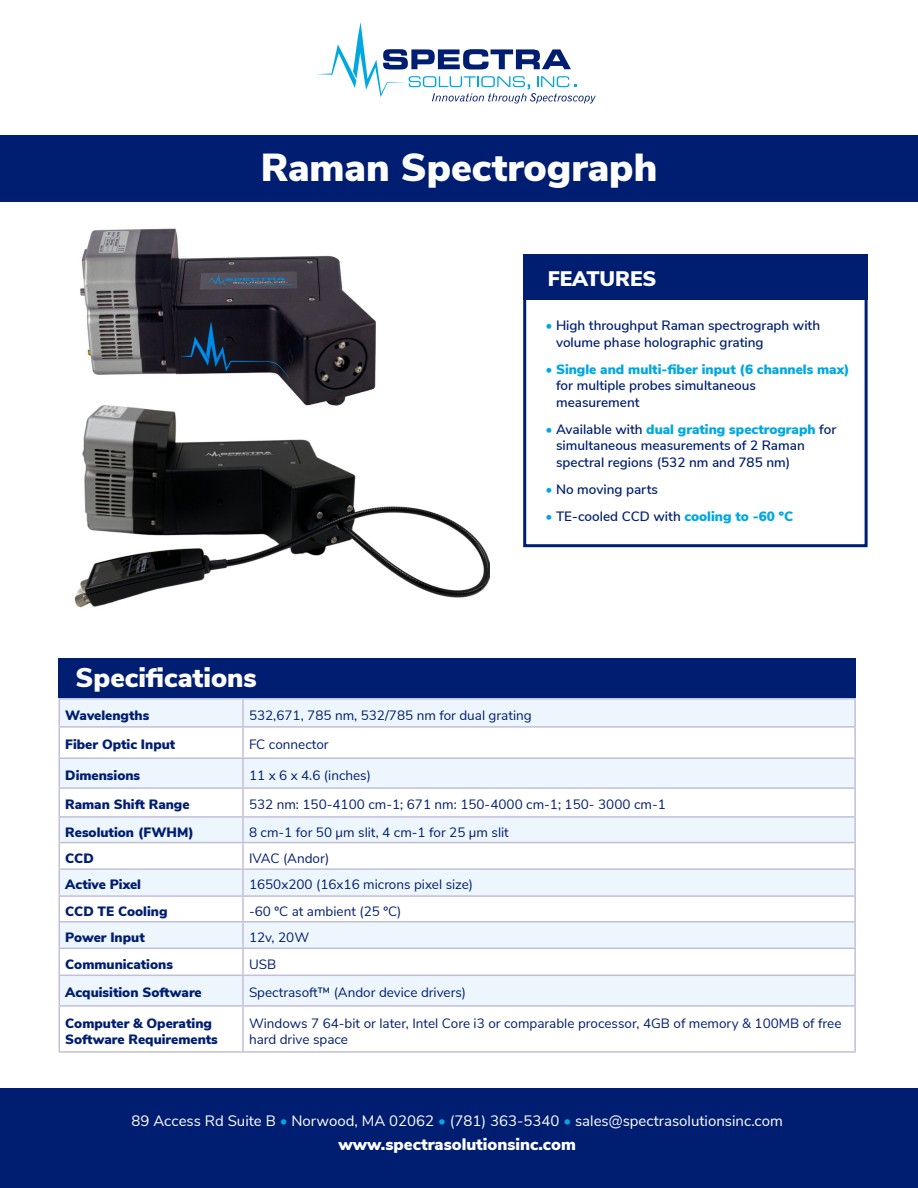
<style>
.page{position:relative;width:918px;height:1188px;background:#fff}
.page>*{position:absolute;margin:0;border:0;box-sizing:border-box;transform-origin:0 0}
.t1{font:900 39px "Nunito Sans";color:#fff}
.t2{font:900 27px "Nunito Sans";color:#fff}
.t3{font:900 21px "Nunito Sans";color:#fff}
.t4{font:900 16.5px "Nunito Sans";color:#fff}
.t5{font:15px "Nunito Sans";color:#fff}
.t6{font:13.5px/16.2px "Nunito Sans";color:#001e71}
.t7{font:600 13.5px/16.5px "Nunito Sans";color:#001e71}
.t8{font:900 13.5px/16.2px "Nunito Sans";color:#001e71}
.t9{font:900 13.5px "Nunito Sans";color:#00a8e2}
.s1{color:#00a8e2}
.s2{font-weight:600}
.s3{font-weight:900;color:#00a8e2}
</style>
<div class="page">
<img style="left:74px;top:426px;width:415px;height:182px">
<img style="left:80px;top:228px;width:296px;height:198px">
<div style="left:0;top:1088px;width:918px;height:100px;background:#001e71"></div>
<div style="left:0;top:135px;width:918px;height:67px;background:#001e71"></div>
<svg style="left:317px;top:22px;width:279px;height:82px"></svg>
<div style="left:523px;top:287px;width:345px;height:260px;background:#fff;border:3px solid #001e71"></div>
<div style="left:523px;top:255px;width:345px;height:45px;background:#001e71"></div>
<svg style="left:60px;top:700px;width:794px;height:305px;fill:#edf6fc"></svg>
<hr style="left:58px;top:698px;width:185px;height:2px;background:#c2bfdb">
<hr style="left:58px;top:700px;width:2px;height:26px;background:#c2bfdb">
<hr style="left:243px;top:698px;width:613px;height:2px;background:#c2bfdb">
<hr style="left:242px;top:700px;width:2px;height:26px;background:#c2bfdb">
<hr style="left:854px;top:700px;width:2px;height:26px;background:#c2bfdb">
<hr style="left:58px;top:726px;width:185px;height:2px;background:#c2bfdb">
<hr style="left:58px;top:728px;width:2px;height:29px;background:#c2bfdb">
<hr style="left:243px;top:726px;width:613px;height:2px;background:#c2bfdb">
<hr style="left:242px;top:728px;width:2px;height:29px;background:#c2bfdb">
<hr style="left:854px;top:728px;width:2px;height:29px;background:#c2bfdb">
<hr style="left:58px;top:757px;width:185px;height:2px;background:#c2bfdb">
<hr style="left:58px;top:759px;width:2px;height:28px;background:#c2bfdb">
<hr style="left:243px;top:757px;width:613px;height:2px;background:#c2bfdb">
<hr style="left:242px;top:759px;width:2px;height:28px;background:#c2bfdb">
<hr style="left:854px;top:759px;width:2px;height:28px;background:#c2bfdb">
<hr style="left:58px;top:787px;width:185px;height:2px;background:#c2bfdb">
<hr style="left:58px;top:789px;width:2px;height:27px;background:#c2bfdb">
<hr style="left:243px;top:787px;width:613px;height:2px;background:#c2bfdb">
<hr style="left:242px;top:789px;width:2px;height:27px;background:#c2bfdb">
<hr style="left:854px;top:789px;width:2px;height:27px;background:#c2bfdb">
<hr style="left:58px;top:816px;width:185px;height:2px;background:#c2bfdb">
<hr style="left:58px;top:818px;width:2px;height:24px;background:#c2bfdb">
<hr style="left:243px;top:816px;width:613px;height:2px;background:#c2bfdb">
<hr style="left:242px;top:818px;width:2px;height:24px;background:#c2bfdb">
<hr style="left:854px;top:818px;width:2px;height:24px;background:#c2bfdb">
<hr style="left:58px;top:842px;width:185px;height:1px;background:#c2bfdb">
<hr style="left:58px;top:843px;width:2px;height:25px;background:#c2bfdb">
<hr style="left:243px;top:842px;width:613px;height:1px;background:#c2bfdb">
<hr style="left:242px;top:843px;width:2px;height:25px;background:#c2bfdb">
<hr style="left:854px;top:843px;width:2px;height:25px;background:#c2bfdb">
<hr style="left:58px;top:868px;width:185px;height:2px;background:#c2bfdb">
<hr style="left:58px;top:870px;width:2px;height:25px;background:#c2bfdb">
<hr style="left:243px;top:868px;width:613px;height:2px;background:#c2bfdb">
<hr style="left:242px;top:870px;width:2px;height:25px;background:#c2bfdb">
<hr style="left:854px;top:870px;width:2px;height:25px;background:#c2bfdb">
<hr style="left:58px;top:895px;width:185px;height:2px;background:#c2bfdb">
<hr style="left:58px;top:897px;width:2px;height:24px;background:#c2bfdb">
<hr style="left:243px;top:895px;width:613px;height:2px;background:#c2bfdb">
<hr style="left:242px;top:897px;width:2px;height:24px;background:#c2bfdb">
<hr style="left:854px;top:897px;width:2px;height:24px;background:#c2bfdb">
<hr style="left:58px;top:921px;width:185px;height:1px;background:#c2bfdb">
<hr style="left:58px;top:922px;width:2px;height:26px;background:#c2bfdb">
<hr style="left:243px;top:921px;width:613px;height:1px;background:#c2bfdb">
<hr style="left:242px;top:922px;width:2px;height:26px;background:#c2bfdb">
<hr style="left:854px;top:922px;width:2px;height:26px;background:#c2bfdb">
<hr style="left:58px;top:948px;width:185px;height:1px;background:#c2bfdb">
<hr style="left:58px;top:949px;width:2px;height:26px;background:#c2bfdb">
<hr style="left:243px;top:948px;width:613px;height:1px;background:#c2bfdb">
<hr style="left:242px;top:949px;width:2px;height:26px;background:#c2bfdb">
<hr style="left:854px;top:949px;width:2px;height:26px;background:#c2bfdb">
<hr style="left:58px;top:975px;width:185px;height:1px;background:#c2bfdb">
<hr style="left:58px;top:976px;width:2px;height:29px;background:#c2bfdb">
<hr style="left:243px;top:975px;width:613px;height:1px;background:#c2bfdb">
<hr style="left:242px;top:976px;width:2px;height:29px;background:#c2bfdb">
<hr style="left:854px;top:976px;width:2px;height:29px;background:#c2bfdb">
<hr style="left:58px;top:1005px;width:185px;height:2px;background:#c2bfdb">
<hr style="left:58px;top:1007px;width:2px;height:44px;background:#c2bfdb">
<hr style="left:243px;top:1005px;width:613px;height:2px;background:#c2bfdb">
<hr style="left:242px;top:1007px;width:2px;height:44px;background:#c2bfdb">
<hr style="left:854px;top:1007px;width:2px;height:44px;background:#c2bfdb">
<hr style="left:58px;top:1051px;width:185px;height:2px;background:#c2bfdb">
<hr style="left:243px;top:1051px;width:613px;height:2px;background:#c2bfdb">
<div style="left:58px;top:658px;width:798px;height:40px;background:#001e71"></div>
<p class="t1" style="left:261px;top:138px;width:398px">Raman Spectrograph</p>
<p class="t2" style="left:76px;top:658px;width:183px">Specifications</p>
<p class="t3" style="left:548px;top:263px;width:110px">FEATURES</p>
<p class="t7" style="left:556px;top:316px;width:266px;text-indent:-11px"><span class="s1">•</span> High throughput Raman spectrograph with volume phase holographic grating</p>
<p class="t9" style="left:545px;top:359px;width:306px"><span class="s2">•</span> Single and multi-fiber input (6 channels max)</p>
<p class="t7" style="left:556px;top:376px;width:201px">for multiple probes simultaneous measurement</p>
<p class="t7" style="left:556px;top:420px;width:282px;text-indent:-11px"><span class="s1">•</span> Available with <span class="s3">dual grating spectrograph</span> for simultaneous measurements of 2 Raman spectral regions (532 nm and 785 nm)</p>
<p class="t7" style="left:545px;top:480px;width:114px"><span class="s1">•</span> No moving parts</p>
<p class="t7" style="left:545px;top:507px;width:249px"><span class="s1">•</span> TE-cooled CCD with <span class="s3">cooling to -60 ºC</span></p>
<p class="t8" style="left:65px;top:706px;width:86px">Wavelengths</p>
<p class="t6" style="left:249px;top:706px;width:284px">532,671, 785 nm, 532/785 nm for dual grating</p>
<p class="t8" style="left:65px;top:736px;width:112px">Fiber Optic Input</p>
<p class="t6" style="left:249px;top:736px;width:81px">FC connector</p>
<p class="t8" style="left:65px;top:767px;width:77px">Dimensions</p>
<p class="t6" style="left:249px;top:766px;width:123px">11 x 6 x 4.6 (inches)</p>
<p class="t8" style="left:65px;top:796px;width:126px">Raman Shift Range</p>
<p class="t6" style="left:249px;top:796px;width:418px">532 nm: 150-4100 cm-1; 671 nm: 150-4000 cm-1; 150- 3000 cm-1</p>
<p class="t8" style="left:65px;top:823px;width:130px">Resolution (FWHM)</p>
<p class="t6" style="left:249px;top:823px;width:261px">8 cm-1 for 50 µm slit, 4 cm-1 for 25 µm slit</p>
<p class="t8" style="left:65px;top:849px;width:30px">CCD</p>
<p class="t6" style="left:249px;top:849px;width:82px">IVAC (Andor)</p>
<p class="t8" style="left:65px;top:876px;width:77px">Active Pixel</p>
<p class="t6" style="left:249px;top:876px;width:226px">1650x200 (16x16 microns pixel size)</p>
<p class="t8" style="left:65px;top:902px;width:104px">CCD TE Cooling</p>
<p class="t6" style="left:249px;top:902px;width:154px">-60 ºC at ambient (25 ºC)</p>
<p class="t8" style="left:65px;top:929px;width:81px">Power Input</p>
<p class="t6" style="left:249px;top:928px;width:62px">12v, 20W</p>
<p class="t8" style="left:65px;top:955px;width:109px">Communications</p>
<p class="t6" style="left:249px;top:955px;width:29px">USB</p>
<p class="t8" style="left:65px;top:984px;width:138px">Acquisition Software</p>
<p class="t6" style="left:249px;top:984px;width:219px">Spectrasoft™ (Andor device drivers)</p>
<p class="t8" style="left:65px;top:1014px;width:154px">Computer &amp; Operating<br>Software Requirements</p>
<p class="t6" style="left:249px;top:1014px;width:594px">Windows 7 64-bit or later, Intel Core i3 or comparable processor, 4GB of memory &amp; 100MB of free hard drive space</p>
<p class="t5" style="left:132px;top:1110px;width:653px">89 Access Rd Suite B <span class="s1">•</span> Norwood, MA 02062 <span class="s1">•</span> (781) 363-5340 <span class="s1">•</span> sales@spectrasolutionsinc.com</p>
<p class="t4" style="left:339px;top:1133px;width:239px">www.spectrasolutionsinc.com</p>
</div>
